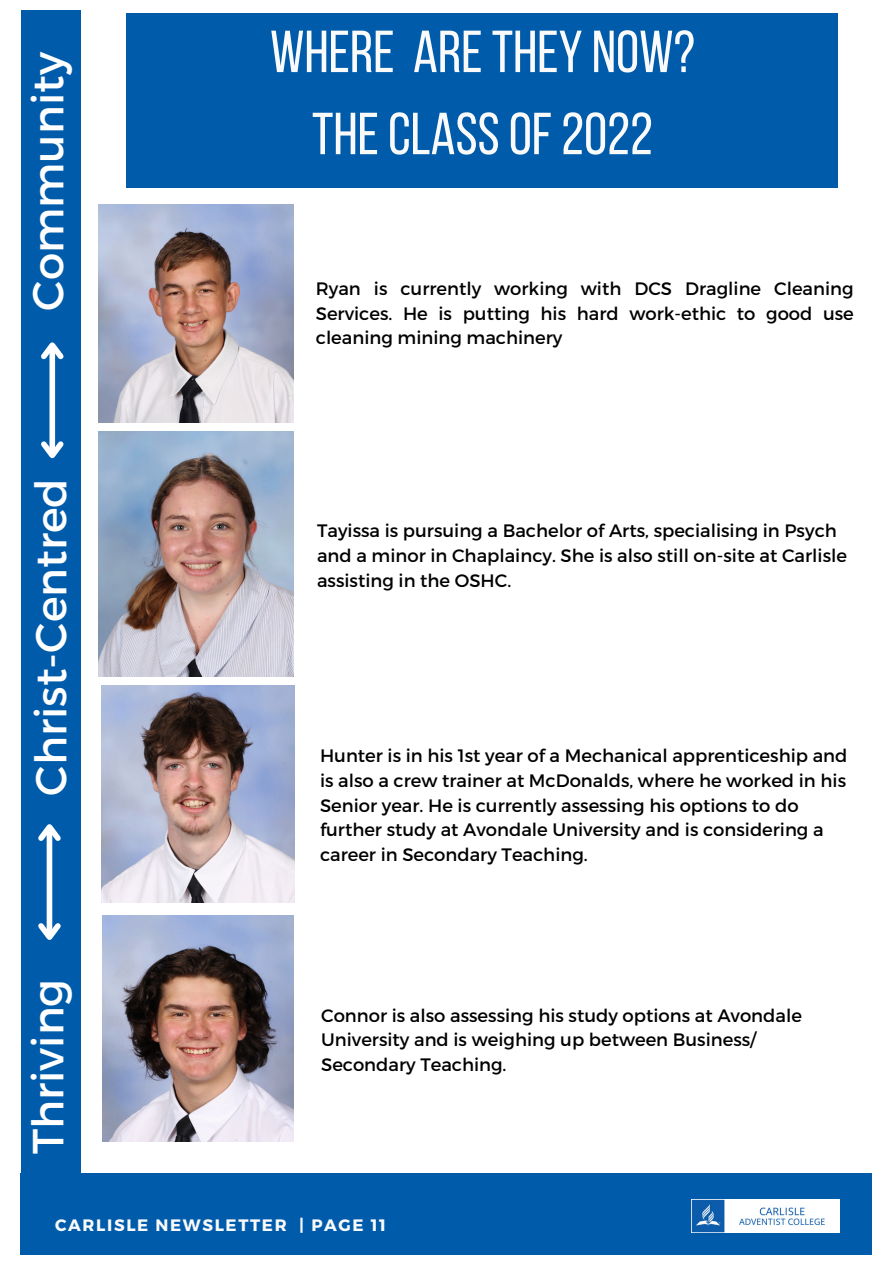
<style>
.page{position:relative;width:893px;height:1264px;background:#fff}
.page>*{position:absolute;margin:0;border:0;box-sizing:border-box;transform-origin:0 0}
.t1{font:59.25px/82.1px "Bebas Neue";color:#fafafa;text-align:center}
.t2{font:43.5px "Montserrat";color:#fff}
.t3{font:18px/24.8px "Montserrat";color:#000}
.t4{font:700 16.5px "Montserrat";letter-spacing:.1em;color:#fafafa}
</style>
<div class="page">
<div style="left:21px;top:1173px;width:851px;height:80px;background:#005cab"></div>
<img style="left:691px;top:1199px;width:148px;height:33px">
<div style="left:21px;top:10px;width:60px;height:1162px;background:#005cab"></div>
<div style="left:49px;top:345px;width:6px;height:110px;background:#fff"></div>
<svg style="left:41px;top:436px;width:23px;height:23px"></svg>
<svg style="left:41px;top:342px;width:23px;height:22px"></svg>
<div style="left:47px;top:827px;width:5px;height:110px;background:#fff"></div>
<svg style="left:38px;top:918px;width:23px;height:22px"></svg>
<svg style="left:38px;top:824px;width:23px;height:22px"></svg>
<div style="left:126px;top:13px;width:711px;height:174px;background:#005cab"></div>
<img style="left:98px;top:205px;width:195px;height:218px">
<img style="left:103px;top:915px;width:191px;height:226px">
<img style="left:102px;top:685px;width:192px;height:217px">
<img style="left:98px;top:431px;width:195px;height:245px">
<h2 class="t2" style="left:20px;top:311px;width:260px;rotate:-90deg">Community</h2>
<h2 class="t2" style="left:23px;top:795px;width:319px;rotate:-90deg">Christ-Centred</h2>
<h2 class="t2" style="left:20px;top:1154px;width:177px;rotate:-90deg">Thriving</h2>
<h1 class="t1" style="left:270px;top:16px;width:426px">WHERE ARETHEY NOW?<br>THECLASSOF2022</h1>
<p class="t3" style="left:316px;top:275px;width:539px;text-align:justify">Ryan is currently working with DCS Dragline Cleaning Services. He is putting his hard work-ethic to good use cleaning mining machinery</p>
<p class="t3" style="left:317px;top:517px;width:531px">Tayissa is pursuing a Bachelor of Arts, specialising in Psych and a minor in Chaplaincy. She is also still on-site at Carlisle assisting in the OSHC.</p>
<p class="t3" style="left:320px;top:742px;width:529px">Hunter is in his 1st year of a Mechanical apprenticeship and is also a crew trainer at McDonalds, where he worked in his Senior year. He is currently assessing his options to do further study at Avondale University and is considering a career in Secondary Teaching.</p>
<p class="t3" style="left:321px;top:1001px;width:482px">Connor is also assessing his study options at Avondale<br>University and is weighing up between Business/<br>Secondary Teaching.</p>
<p class="t4" style="left:55px;top:1214px;width:332px">CARLISLE NEWSLETTER | PAGE 11</p>
</div>
